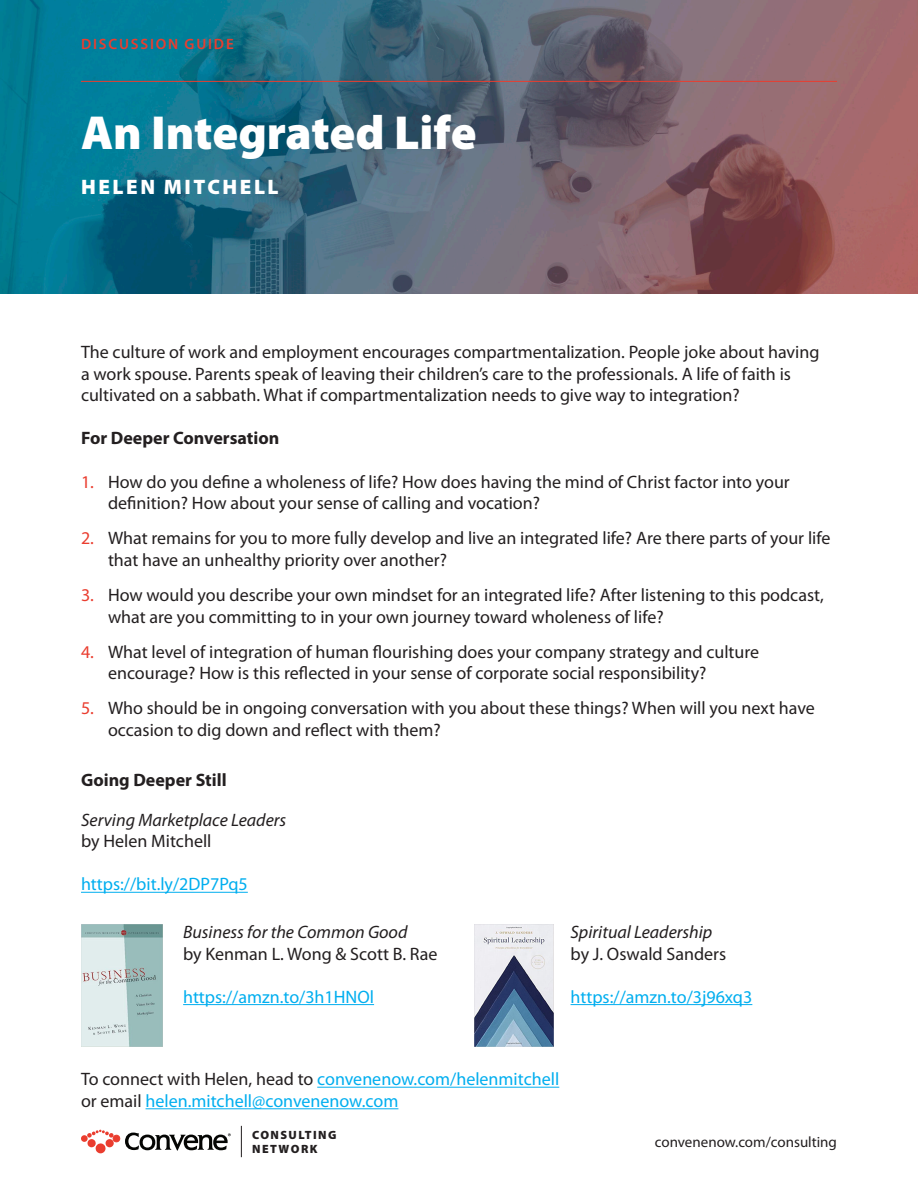
<style>
.page{position:relative;width:918px;height:1188px;background:#fff}
.page>*{position:absolute;margin:0;border:0;box-sizing:border-box;transform-origin:0 0}
.t1{font:900 48px "Myriad Pro";letter-spacing:-.005em;color:#fff}
.t2{font:900 21px "Myriad Pro";letter-spacing:.12em;color:#fff}
.t3{font:18px/21.6px "Myriad Pro";color:#231f20}
.t4{font:18px "Myriad Pro";color:#00aeef}
.t5{font:italic 18px "Myriad Pro";color:#231f20}
.t6{font:700 18px "Myriad Pro";color:#231f20}
.t7{font:15px "Myriad Pro";color:#231f20}
.t8{font:600 15px "Myriad Pro";letter-spacing:.12em;color:#ea3d2f}
.t9{font:900 12px "Myriad Pro";letter-spacing:.12em;color:#231f20}
.s1{color:#ea3d2f}
.s2{color:#231f20}
</style>
<div class="page">
<img style="left:0;top:0;width:918px;height:294px">
<svg style="left:81px;top:1130px;width:150px;height:23px"></svg>
<hr style="left:241px;top:1126px;width:1px;height:31px;background:#231f20">
<hr style="left:81px;top:81px;width:756px;height:1px;background:#ea3d2f">
<hr style="left:81px;top:892px;width:167px;height:1px;background:#00aeef">
<hr style="left:183px;top:1004px;width:191px;height:1px;background:#00aeef">
<hr style="left:571px;top:1004px;width:181px;height:1px;background:#00aeef">
<img style="left:81px;top:925px;width:82px;height:122px">
<img style="left:474px;top:925px;width:80px;height:122px">
<hr style="left:317px;top:1087px;width:242px;height:1px;background:#00aeef">
<hr style="left:146px;top:1108px;width:252px;height:1px;background:#00aeef">
<p class="t8" style="left:81px;top:35px;width:154px">DISCUSSION GUIDE</p>
<p class="t1" style="left:81px;top:106px;width:397px">An Integrated Life</p>
<p class="t2" style="left:81px;top:175px;width:199px">HELEN MITCHELL</p>
<p class="t3" style="left:81px;top:341px;width:740px">The culture of work and employment encourages compartmentalization. People joke about having a work spouse. Parents speak of leaving their children’s care to the professionals. A life of faith is cultivated on a sabbath. What if compartmentalization needs to give way to integration?</p>
<p class="t6" style="left:81px;top:428px;width:200px">For Deeper Conversation</p>
<p class="t3" style="left:108px;top:471px;width:683px;text-indent:-27px"><span class="s1">1.</span> How do you define a wholeness of life? How does having the mind of Christ factor into your definition? How about your sense of calling and vocation?</p>
<p class="t3" style="left:108px;top:528px;width:724px;text-indent:-27px"><span class="s1">2.</span> What remains for you to more fully develop and live an integrated life? Are there parts of your life that have an unhealthy priority over another?</p>
<p class="t3" style="left:108px;top:584px;width:717px;text-indent:-27px"><span class="s1">3.</span> How would you describe your own mindset for an integrated life? After listening to this podcast, what are you committing to in your own journey toward wholeness of life?</p>
<p class="t3" style="left:108px;top:641px;width:653px;text-indent:-27px"><span class="s1">4.</span> What level of integration of human flourishing does your company strategy and culture encourage? How is this reflected in your sense of corporate social responsibility?</p>
<p class="t3" style="left:108px;top:698px;width:708px;text-indent:-27px"><span class="s1">5.</span> Who should be in ongoing conversation with you about these things? When will you next have occasion to dig down and reflect with them?</p>
<p class="t6" style="left:81px;top:770px;width:147px">Going Deeper Still</p>
<p class="t5" style="left:81px;top:810px;width:207px">Serving Marketplace Leaders</p>
<p class="t3" style="left:81px;top:831px;width:132px">by Helen Mitchell</p>
<p class="t4" style="left:81px;top:875px;width:168px">https://bit.ly/2DP7Pq5</p>
<p class="t5" style="left:183px;top:922px;width:226px">Business for the Common Good</p>
<p class="t3" style="left:183px;top:943px;width:256px">by Kenman L. Wong &amp; Scott B. Rae</p>
<p class="t4" style="left:183px;top:987px;width:192px">https://amzn.to/3h1HNOl</p>
<p class="t5" style="left:571px;top:922px;width:143px">Spiritual Leadership</p>
<p class="t3" style="left:571px;top:943px;width:157px">by J. Oswald Sanders</p>
<p class="t4" style="left:571px;top:987px;width:183px">https://amzn.to/3j96xq3</p>
<p class="t4" style="left:81px;top:1070px;width:480px"><span class="s2">To connect with Helen, head to</span> convenenow.com/helenmitchell</p>
<p class="t4" style="left:81px;top:1091px;width:319px"><span class="s2">or email</span> helen.mitchell@convenenow.com</p>
<p class="t9" style="left:252px;top:1128px;width:86px">CONSULTING</p>
<p class="t9" style="left:252px;top:1142px;width:67px">NETWORK</p>
<p class="t7" style="left:655px;top:1134px;width:184px">convenenow.com/consulting</p>
</div>
